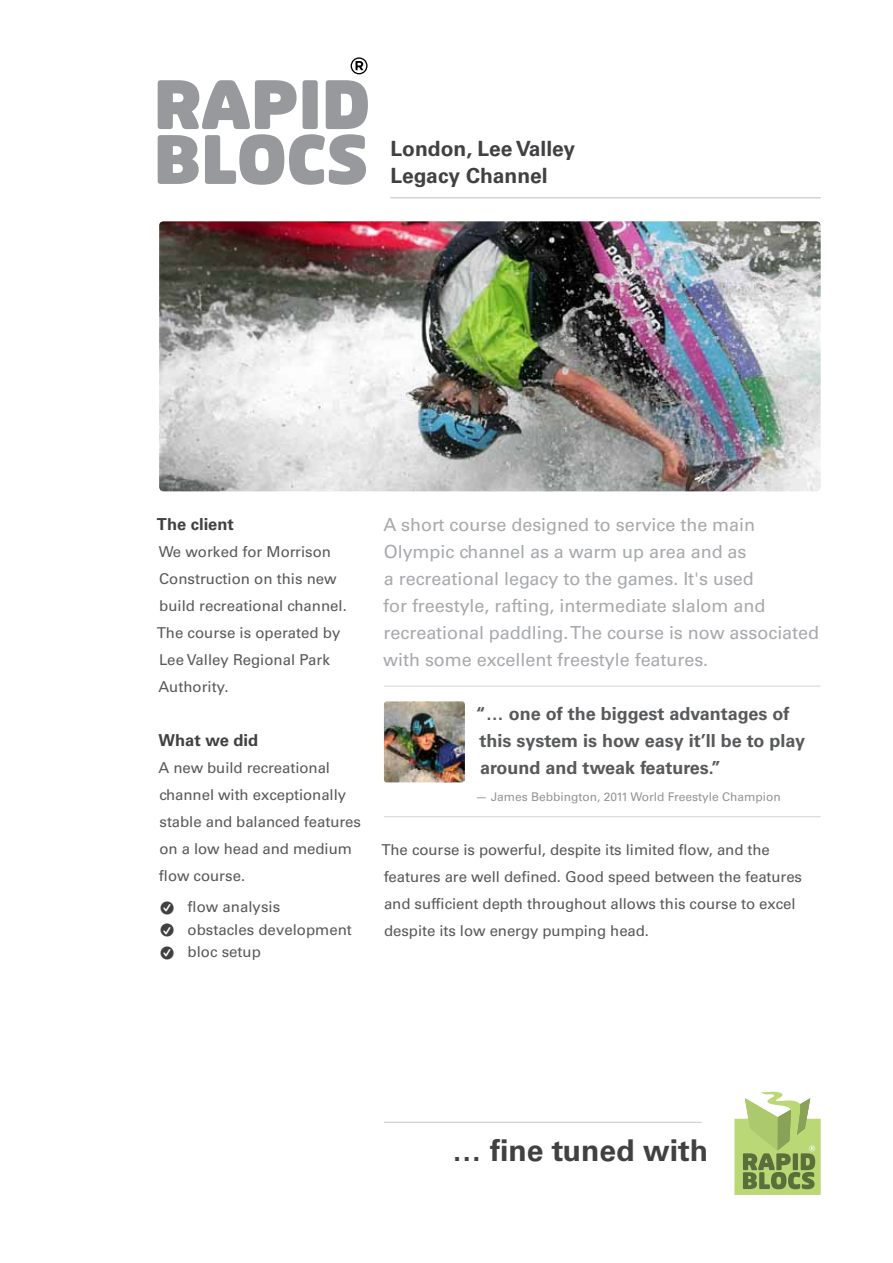
<style>
.page{position:relative;width:893px;height:1263px;background:#fff}
.page>*{position:absolute;margin:0;border:0;box-sizing:border-box;transform-origin:0 0}
.t1{font:700 30px "Univers LT Std";color:#414042}
.t2{font:700 21px/27px "Univers LT Std";color:#414042}
.t3{font:18px/27px "Univers LT Std";letter-spacing:-.005em;color:#a7a9ac}
.t4{font:700 18px/27px "Univers LT Std";color:#58595b}
.t5{font:700 16.5px "Univers LT Std";color:#414042}
.t6{font:15px/27px "Univers LT Std";letter-spacing:-.005em;color:#58595b}
.t7{font:12px "Univers LT Std";color:#939598}
.s1{font-size:36px;color:#414042}
.s2{font-family:"Entypo";font-size:21px;color:#fff}
</style>
<div class="page">
<hr style="left:384px;top:686px;width:437px;height:1px;background:#d1d3d4">
<hr style="left:384px;top:816px;width:437px;height:1px;background:#d1d3d4">
<svg style="left:158px;top:80px;width:210px;height:105px"></svg>
<svg style="left:351px;top:57px;width:16px;height:17px"></svg>
<img style="left:159px;top:221px;width:662px;height:270px">
<hr style="left:390px;top:198px;width:431px;height:1px;background:#bcbec0">
<svg style="left:734px;top:1091px;width:87px;height:104px"></svg>
<hr style="left:384px;top:1122px;width:318px;height:1px;background:#c7c8ca">
<img style="left:384px;top:701px;width:81px;height:81px">
<h2 class="t2" style="left:391px;top:135px;width:186px">London, Lee Valley<br>Legacy Channel</h2>
<p class="t5" style="left:157px;top:515px;width:79px">The client</p>
<p class="t6" style="left:157px;top:539px;width:192px">We worked for Morrison<br>Construction on this new build recreational channel.<br>The course is operated by<br>Lee Valley Regional Park<br>Authority.</p>
<p class="t5" style="left:159px;top:731px;width:101px">What we did</p>
<p class="t6" style="left:158px;top:755px;width:204px">A new build recreational channel with exceptionally stable and balanced features on a low head and medium flow course.</p>
<p class="t6" style="left:161px;top:894px;width:121px"><span class="s1">•</span><span class="s2">W</span> flow analysis</p>
<p class="t6" style="left:161px;top:916px;width:193px"><span class="s1">•</span><span class="s2">W</span> obstacles development</p>
<p class="t6" style="left:161px;top:939px;width:102px"><span class="s1">•</span><span class="s2">W</span> bloc setup</p>
<p class="t3" style="left:383px;top:512px;width:437px">A short course designed to service the main Olympic channel as a warm up area and as<br>a recreational legacy to the games. It's used<br>for freestyle, rafting, intermediate slalom and recreational paddling. The course is now associated with some excellent freestyle features.</p>
<p class="t4" style="left:476px;top:701px;width:331px">“… one of the biggest advantages of this system is how easy it’ll be to play around and tweak features.”</p>
<p class="t7" style="left:475px;top:790px;width:307px">— James Bebbington, 2011 World Freestyle Champion</p>
<p class="t6" style="left:381px;top:837px;width:422px">The course is powerful, despite its limited flow, and the features are well defined. Good speed between the features and sufficient depth throughout allows this course to excel despite its low energy pumping head.</p>
<h1 class="t1" style="left:452px;top:1133px;width:258px">… fine tuned with</h1>
</div>
